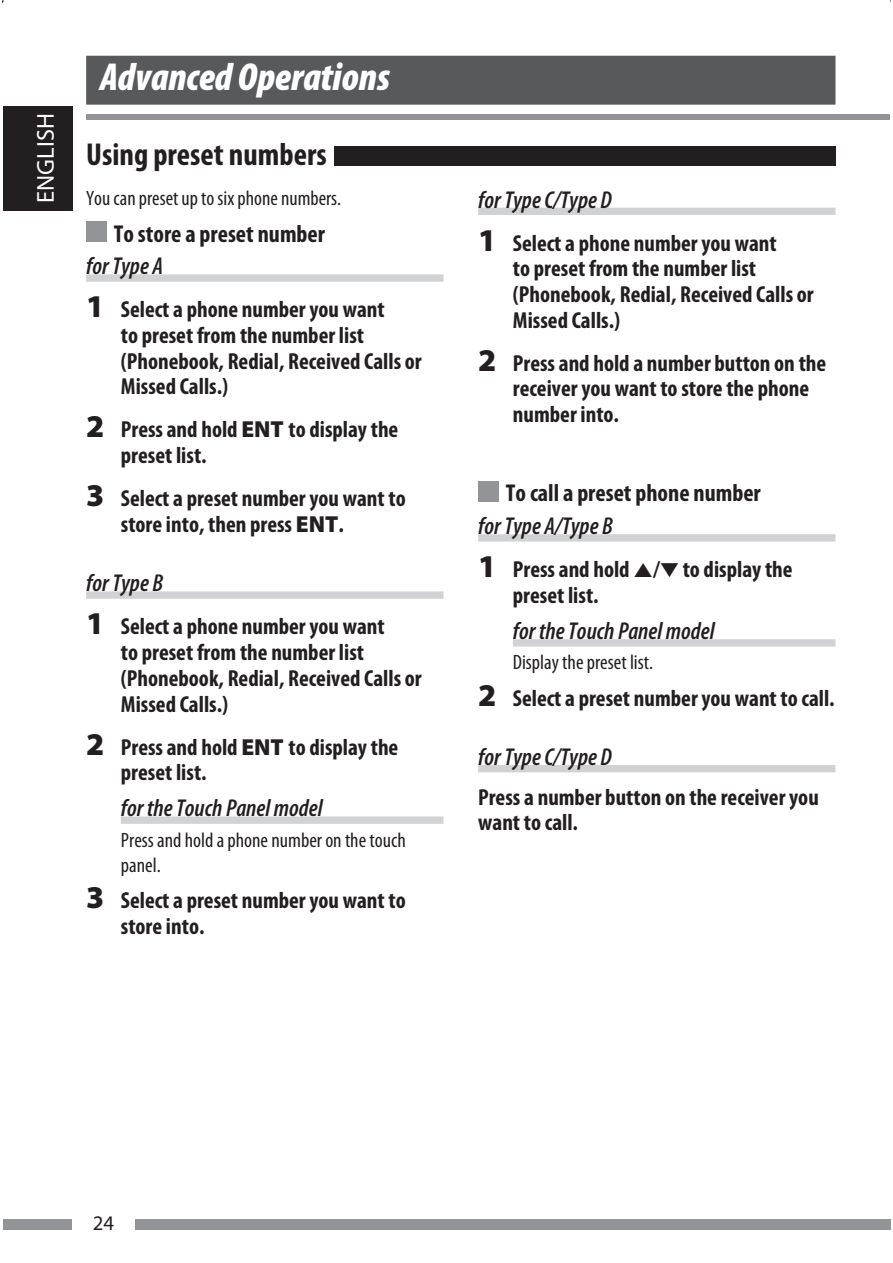
<style>
.page{position:relative;width:893px;height:1263px;background:#fff}
.page>*{position:absolute;margin:0;border:0;box-sizing:border-box;transform-origin:0 0}
.t1{font:italic 900 condensed 39.15px "Myriad Pro";color:#fff}
.t2{font:700 condensed 31.8px "Myriad Pro";color:#231f20}
.t3{font:italic 600 condensed 24.45px "Myriad Pro";color:#231f20}
.t4{font:700 condensed 24.45px "Myriad Pro";color:#231f20}
.t5{font:24.45px "Myriad Pro";color:#fff}
.t6{font:700 condensed 23.25px/25.7px "Myriad Pro";color:#231f20}
.t7{font:condensed 20.85px/25.7px "Myriad Pro";color:#231f20}
.t8{font:20.85px "Myriad Pro";color:#231f20}
.s1{font-weight:900;font-stretch:normal;font-size:31.8px}
.s2{font-weight:900;font-stretch:normal}
.s3{font-family:"Audio Font";font-weight:400;font-stretch:normal}
</style>
<div class="page">
<div style="left:3px;top:106px;width:69px;height:104px;background:#231f20"></div>
<div style="left:86px;top:114px;width:804px;height:6px;background:#929497"></div>
<div style="left:86px;top:274px;width:357px;height:8px;background:#d1d2d4"></div>
<div style="left:86px;top:591px;width:357px;height:8px;background:#d1d2d4"></div>
<div style="left:86px;top:221px;width:21px;height:21px;background:#929497"></div>
<div style="left:478px;top:208px;width:357px;height:7px;background:#d1d2d4"></div>
<div style="left:478px;top:534px;width:357px;height:8px;background:#d1d2d4"></div>
<div style="left:478px;top:481px;width:21px;height:20px;background:#929497"></div>
<div style="left:333px;top:147px;width:502px;height:19px;background:#231f20"></div>
<div style="left:86px;top:56px;width:749px;height:49px;background:#58595b"></div>
<svg style="left:3px;top:639px;width:887px;height:591px"></svg>
<p class="t5" style="left:36px;top:203px;width:91px;rotate:-90deg">ENGLISH</p>
<h1 class="t1" style="left:100px;top:63px;width:291px">Advanced Operations</h1>
<h2 class="t2" style="left:86px;top:143px;width:242px">Using preset numbers</h2>
<p class="t7" style="left:86px;top:187px;width:256px">You can preset up to six phone numbers.</p>
<p class="t4" style="left:114px;top:225px;width:212px">To store a preset number</p>
<p class="t3" style="left:86px;top:252px;width:78px">for Type A</p>
<p class="t6" style="left:121px;top:299px;width:302px;text-indent:-35px"><span class="s1">1</span> Select a phone number you want<br>to preset from the number list (Phonebook, Redial, Received Calls or<br>Missed Calls.)</p>
<p class="t6" style="left:121px;top:419px;width:279px;text-indent:-35px"><span class="s1">2</span> Press and hold <span class="s2">ENT</span> to display the preset list.</p>
<p class="t6" style="left:121px;top:487px;width:286px;text-indent:-35px"><span class="s1">3</span> Select a preset number you want to store into, then press <span class="s2">ENT</span>.</p>
<p class="t3" style="left:86px;top:569px;width:79px">for Type B</p>
<p class="t6" style="left:121px;top:616px;width:302px;text-indent:-35px"><span class="s1">1</span> Select a phone number you want<br>to preset from the number list (Phonebook, Redial, Received Calls or<br>Missed Calls.)</p>
<p class="t6" style="left:121px;top:736px;width:279px;text-indent:-35px"><span class="s1">2</span> Press and hold <span class="s2">ENT</span> to display the preset list.</p>
<p class="t3" style="left:121px;top:794px;width:203px">for the Touch Panel model</p>
<p class="t7" style="left:121px;top:829px;width:286px">Press and hold a phone number on the touch panel.</p>
<p class="t6" style="left:121px;top:890px;width:286px;text-indent:-35px"><span class="s1">3</span> Select a preset number you want to store into.</p>
<p class="t3" style="left:478px;top:185px;width:135px">for Type C/Type D</p>
<p class="t6" style="left:513px;top:232px;width:302px;text-indent:-35px"><span class="s1">1</span> Select a phone number you want<br>to preset from the number list (Phonebook, Redial, Received Calls or<br>Missed Calls.)</p>
<p class="t6" style="left:513px;top:352px;width:315px;text-indent:-35px"><span class="s1">2</span> Press and hold a number button on the receiver you want to store the phone number into.</p>
<p class="t4" style="left:506px;top:484px;width:256px">To call a preset phone number</p>
<p class="t3" style="left:478px;top:512px;width:136px">for Type A/Type B</p>
<p class="t6" style="left:513px;top:559px;width:281px;text-indent:-35px"><span class="s1">1</span> Press and hold <span class="s3">5</span>/<span class="s3">∞</span> to display the preset list.</p>
<p class="t3" style="left:513px;top:617px;width:203px">for the Touch Panel model</p>
<p class="t7" style="left:513px;top:651px;width:142px">Display the preset list.</p>
<p class="t6" style="left:478px;top:687px;width:358px"><span class="s1">2</span> Select a preset number you want to call.</p>
<p class="t3" style="left:478px;top:742px;width:135px">for Type C/Type D</p>
<p class="t6" style="left:478px;top:786px;width:342px">Press a number button on the receiver you want to call.</p>
<p class="t8" style="left:93px;top:1214px;width:23px">24</p>
</div>
